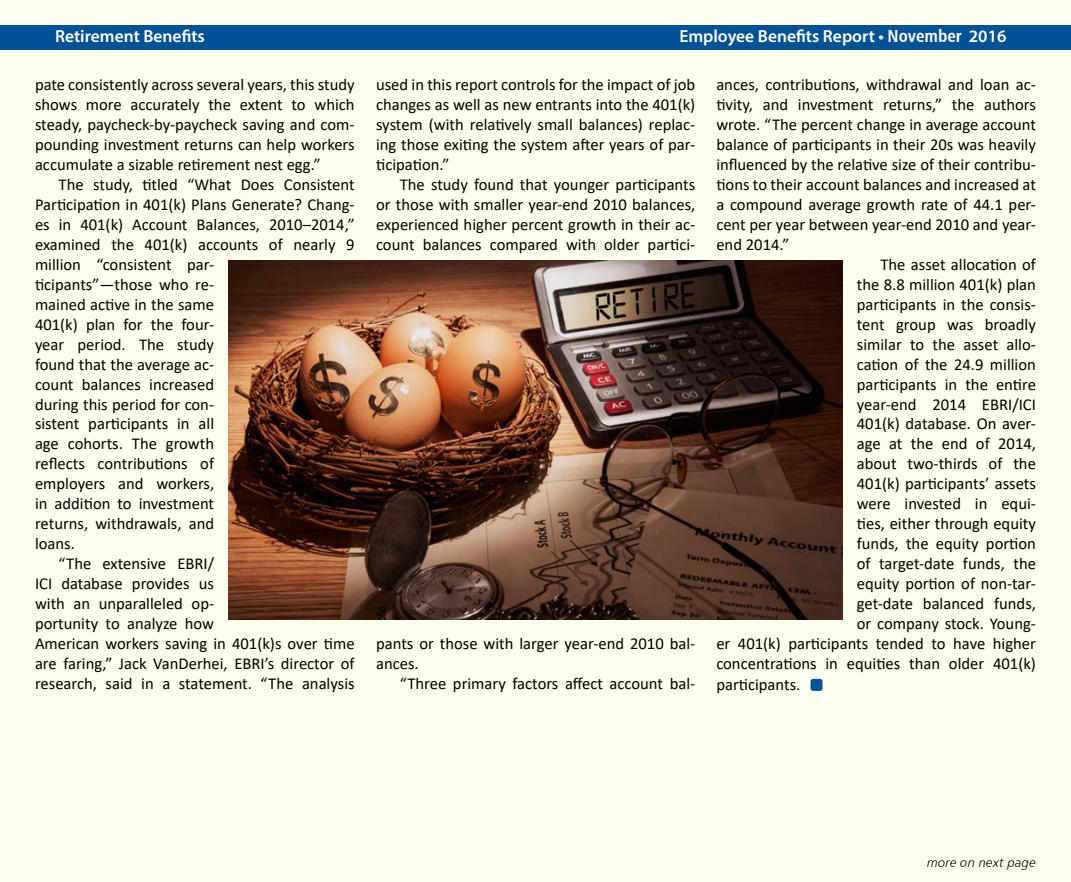
<style>
.page{position:relative;width:1071px;height:882px;background:#fff}
.page>*{position:absolute;margin:0;border:0;box-sizing:border-box;transform-origin:0 0}
.t1{font:600 17.5px "Myriad Pro";color:#fff}
.t2{font:16.62px/19.9px "Calibri";color:#000;text-align:justify}
.t3{font:13.12px "Humanist 777 BT Light Italic B";letter-spacing:.015em;color:#000}
.s1{font-family:"Humanist 777 BT Bold Condensed B";font-weight:400}
</style>
<div class="page">
<div style="left:1px;top:1px;width:1070px;height:881px;background:#fffff0"></div>
<div style="left:0;top:25px;width:1071px;height:24px;background:#005295"></div>
<div style="left:811px;top:679px;width:12px;height:12px;background:#005295;border-radius:3px"></div>
<img style="left:228px;top:261px;width:615px;height:359px">
<p class="t1" style="left:55px;top:25px;width:151px">Retirement Benefits</p>
<p class="t1" style="left:679px;top:25px;width:329px">Employee Benefits Report • <span class="s1">November</span> 2016</p>
<p class="t2" style="left:35px;top:76px;width:321px">pate consistently across several years, this study shows more accurately the extent to which steady, paycheck-by-paycheck saving and com&shy;pounding investment returns can help workers accumulate a sizable retirement nest egg.”</p>
<p class="t2" style="left:59px;top:175px;width:298px">The study, titled “What Does Consistent</p>
<p class="t2" style="left:35px;top:195px;width:321px">Participation in 401(k) Plans Generate? Chang-</p>
<p class="t2" style="left:35px;top:215px;width:321px">es in 401(k) Account Balances, 2010–2014,”</p>
<p class="t2" style="left:35px;top:235px;width:321px">examined the 401(k) accounts of nearly 9</p>
<p class="t2" style="left:35px;top:255px;width:181px">million “consistent par-</p>
<p class="t2" style="left:35px;top:275px;width:181px">ticipants”—those who re-</p>
<p class="t2" style="left:35px;top:295px;width:181px">mained active in the same</p>
<p class="t2" style="left:35px;top:315px;width:181px">401(k) plan for the four-</p>
<p class="t2" style="left:35px;top:335px;width:181px">year period. The study</p>
<p class="t2" style="left:35px;top:355px;width:181px">found that the average ac-</p>
<p class="t2" style="left:35px;top:375px;width:181px">count balances increased</p>
<p class="t2" style="left:35px;top:395px;width:181px">during this period for con-</p>
<p class="t2" style="left:35px;top:415px;width:181px">sistent participants in all</p>
<p class="t2" style="left:35px;top:435px;width:181px">age cohorts. The growth</p>
<p class="t2" style="left:35px;top:455px;width:181px">reflects contributions of</p>
<p class="t2" style="left:35px;top:475px;width:181px">employers and workers,</p>
<p class="t2" style="left:35px;top:495px;width:181px">in addition to investment</p>
<p class="t2" style="left:35px;top:514px;width:181px">returns, withdrawals, and</p>
<p class="t2" style="left:35px;top:534px;width:41px">loans.</p>
<p class="t2" style="left:59px;top:554px;width:157px">“The extensive EBRI/</p>
<p class="t2" style="left:35px;top:574px;width:181px">ICI database provides us</p>
<p class="t2" style="left:35px;top:594px;width:181px">with an unparalleled op-</p>
<p class="t2" style="left:35px;top:614px;width:181px">portunity to analyze how</p>
<p class="t2" style="left:35px;top:634px;width:321px">American workers saving in 401(k)s over time</p>
<p class="t2" style="left:35px;top:654px;width:321px">are faring,” Jack VanDerhei, EBRI’s director of</p>
<p class="t2" style="left:35px;top:674px;width:321px">research, said in a statement. “The analysis</p>
<p class="t2" style="left:376px;top:76px;width:321px">used in this report controls for the impact of job changes as well as new entrants into the 401(k) system (with relatively small balances) replac&shy;ing those exiting the system after years of par&shy;ticipation.”</p>
<p class="t2" style="left:376px;top:175px;width:321px;text-indent:24px">The study found that younger participants or those with smaller year-end 2010 balances, experienced higher percent growth in their ac&shy;count balances compared with older partici-</p>
<p class="t2" style="left:376px;top:634px;width:321px">pants or those with larger year-end 2010 bal&shy;ances.</p>
<p class="t2" style="left:400px;top:674px;width:297px">“Three primary factors affect account bal-</p>
<p class="t2" style="left:716px;top:76px;width:321px">ances, contributions, withdrawal and loan ac-</p>
<p class="t2" style="left:716px;top:96px;width:321px">tivity, and investment returns,” the authors</p>
<p class="t2" style="left:716px;top:115px;width:321px">wrote. “The percent change in average account</p>
<p class="t2" style="left:716px;top:135px;width:321px">balance of participants in their 20s was heavily</p>
<p class="t2" style="left:716px;top:155px;width:321px">influenced by the relative size of their contribu-</p>
<p class="t2" style="left:716px;top:175px;width:321px">tions to their account balances and increased at</p>
<p class="t2" style="left:716px;top:195px;width:321px">a compound average growth rate of 44.1 per-</p>
<p class="t2" style="left:716px;top:215px;width:321px">cent per year between year-end 2010 and year-</p>
<p class="t2" style="left:716px;top:235px;width:75px">end 2014.”</p>
<p class="t2" style="left:880px;top:255px;width:157px">The asset allocation of</p>
<p class="t2" style="left:857px;top:275px;width:181px">the 8.8 million 401(k) plan</p>
<p class="t2" style="left:857px;top:295px;width:181px">participants in the consis-</p>
<p class="t2" style="left:857px;top:315px;width:181px">tent group was broadly</p>
<p class="t2" style="left:857px;top:335px;width:181px">similar to the asset allo-</p>
<p class="t2" style="left:857px;top:355px;width:181px">cation of the 24.9 million</p>
<p class="t2" style="left:857px;top:375px;width:181px">participants in the entire</p>
<p class="t2" style="left:857px;top:395px;width:181px">year-end 2014 EBRI/ICI</p>
<p class="t2" style="left:857px;top:415px;width:181px">401(k) database. On aver-</p>
<p class="t2" style="left:857px;top:435px;width:181px">age at the end of 2014,</p>
<p class="t2" style="left:857px;top:455px;width:181px">about two-thirds of the</p>
<p class="t2" style="left:857px;top:475px;width:181px">401(k) participants’ assets</p>
<p class="t2" style="left:857px;top:495px;width:181px">were invested in equi-</p>
<p class="t2" style="left:857px;top:514px;width:181px">ties, either through equity</p>
<p class="t2" style="left:857px;top:534px;width:181px">funds, the equity portion</p>
<p class="t2" style="left:857px;top:554px;width:181px">of target-date funds, the</p>
<p class="t2" style="left:857px;top:574px;width:181px">equity portion of non-tar-</p>
<p class="t2" style="left:857px;top:594px;width:181px">get-date balanced funds,</p>
<p class="t2" style="left:857px;top:614px;width:181px">or company stock. Young-</p>
<p class="t2" style="left:716px;top:634px;width:321px">er 401(k) participants tended to have higher</p>
<p class="t2" style="left:716px;top:654px;width:321px">concentrations in equities than older 401(k)</p>
<p class="t2" style="left:716px;top:675px;width:86px">participants.</p>
<p class="t3" style="left:927px;top:854px;width:110px">more on next page</p>
</div>
